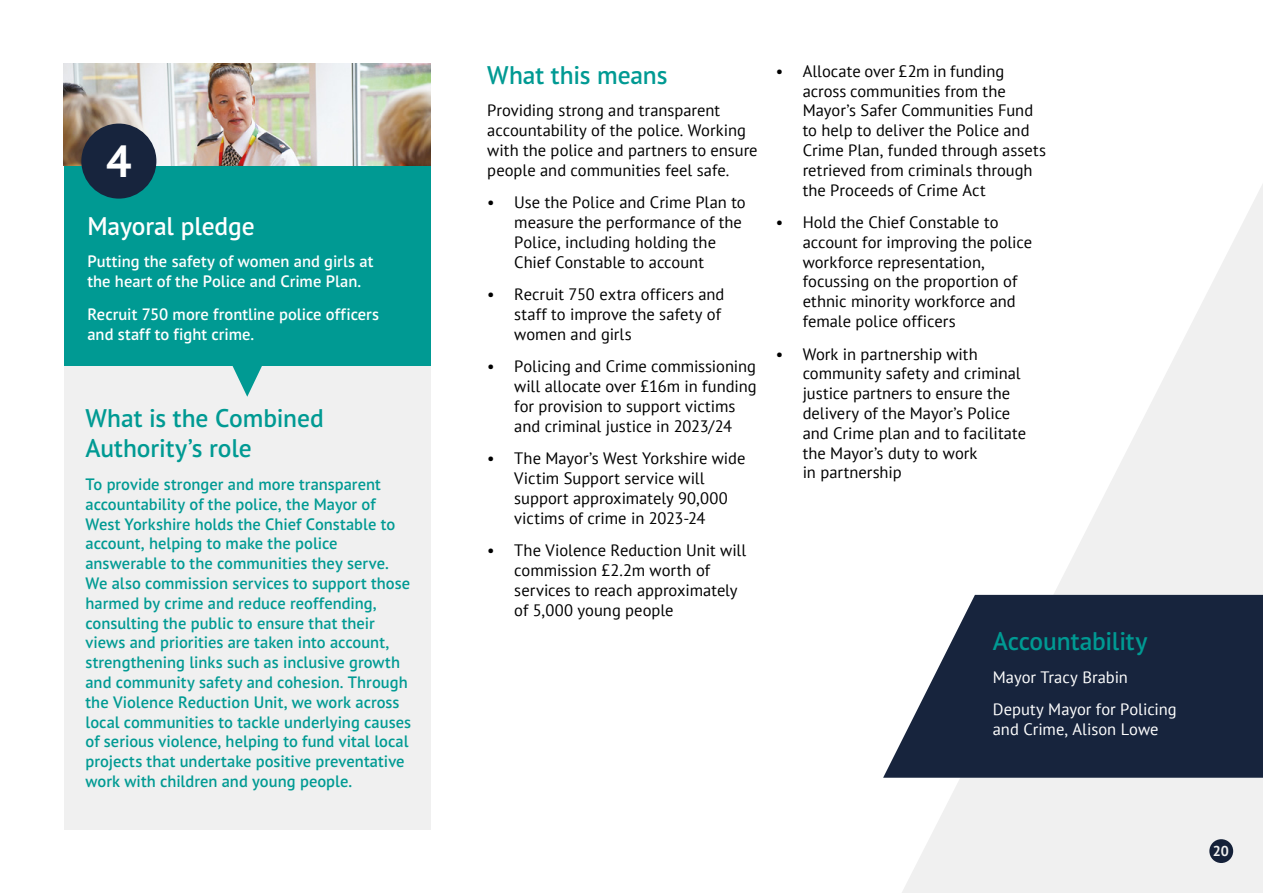
<style>
.page{position:relative;width:1263px;height:893px;background:#fff}
.page>*{position:absolute;margin:0;border:0;box-sizing:border-box;transform-origin:0 0}
.t1{font:700 45px "PT Sans";color:#fff}
.t2{font:600 25.5px/30.6px "PT Sans Pro";letter-spacing:-.005em;color:#009a93}
.t3{font:600 25.5px "PT Sans Pro";letter-spacing:-.005em;color:#fff}
.t4{font:16.5px/19.8px "PT Sans";color:#000}
.t5{font:600 16.5px/19.8px "PT Sans Pro";color:#009a93}
.t6{font:600 16.5px/19.8px "PT Sans Pro";color:#fff}
.t7{font:16.5px/19.8px "PT Sans";color:#fff}
.t8{font:700 14.25px "PT Sans";color:#fff}
</style>
<div class="page">
<svg style="left:902px;top:184px;width:361px;height:709px"></svg>
<svg style="left:883px;top:595px;width:380px;height:183px;background:#333e54"></svg>
<div style="left:64px;top:349px;width:366px;height:480px;background:#f0f0f0"></div>
<div style="left:64px;top:154px;width:366px;height:212px;background:#009a93"></div>
<svg style="left:232px;top:366px;width:30px;height:31px"></svg>
<img style="left:64px;top:64px;width:366px;height:101px">
<div style="left:81px;top:124px;width:75px;height:75px;background:#17243d;border-radius:50%"></div>
<h1 class="t1" style="left:106px;top:131px;width:27px">4</h1>
<p class="t3" style="left:87px;top:209px;width:169px">Mayoral pledge</p>
<p class="t6" style="left:87px;top:251px;width:288px">Putting the safety of women and girls at the heart of the Police and Crime Plan.</p>
<p class="t6" style="left:87px;top:304px;width:293px">Recruit 750 more frontline police officers and staff to fight crime.</p>
<p class="t2" style="left:85px;top:402px;width:240px">What is the Combined<br>Authority’s role</p>
<p class="t5" style="left:85px;top:474px;width:327px">To provide stronger and more transparent accountability of the police, the Mayor of West Yorkshire holds the Chief Constable to account, helping to make the police answerable to the communities they serve.<br>We also commission services to support those harmed by crime and reduce reoffending, consulting the public to ensure that their views and priorities are taken into account, strengthening links such as inclusive growth and community safety and cohesion. Through the Violence Reduction Unit, we work across local communities to tackle underlying causes of serious violence, helping to fund vital local projects that undertake positive preventative work with children and young people.</p>
<p class="t2" style="left:487px;top:59px;width:182px">What this means</p>
<p class="t4" style="left:487px;top:100px;width:272px">Providing strong and transparent accountability of the police. Working with the police and partners to ensure people and communities feel safe.</p>
<p class="t4" style="left:514px;top:192px;width:233px;text-indent:-27px">• Use the Police and Crime Plan to measure the performance of the<br>Police, including holding the<br>Chief Constable to account</p>
<p class="t4" style="left:514px;top:284px;width:212px;text-indent:-27px">• Recruit 750 extra officers and staff to improve the safety of women and girls</p>
<p class="t4" style="left:514px;top:356px;width:244px;text-indent:-27px">• Policing and Crime commissioning will allocate over £16m in funding for provision to support victims and criminal justice in 2023/24</p>
<p class="t4" style="left:514px;top:448px;width:233px;text-indent:-27px">• The Mayor’s West Yorkshire wide<br>Victim Support service will support approximately 90,000 victims of crime in 2023-24</p>
<p class="t4" style="left:514px;top:540px;width:233px;text-indent:-27px">• The Violence Reduction Unit will commission £2.2m worth of services to reach approximately of 5,000 young people</p>
<p class="t4" style="left:803px;top:61px;width:245px;text-indent:-27px">• Allocate over £2m in funding across communities from the<br>Mayor’s Safer Communities Fund to help to deliver the Police and<br>Crime Plan, funded through assets retrieved from criminals through the Proceeds of Crime Act</p>
<p class="t4" style="left:803px;top:212px;width:231px;text-indent:-27px">• Hold the Chief Constable to account for improving the police workforce representation, focussing on the proportion of ethnic minority workforce and female police officers</p>
<p class="t4" style="left:803px;top:344px;width:225px;text-indent:-27px">• Work in partnership with community safety and criminal justice partners to ensure the delivery of the Mayor’s Police and Crime plan and to facilitate the Mayor’s duty to work<br>in partnership</p>
<p class="t2" style="left:993px;top:625px;width:156px">Accountability</p>
<p class="t7" style="left:993px;top:667px;width:137px">Mayor Tracy Brabin</p>
<p class="t7" style="left:993px;top:699px;width:185px">Deputy Mayor for Policing and Crime, Alison Lowe</p>
<p class="t8" style="left:1213px;top:841px;width:18px">20</p>
</div>
